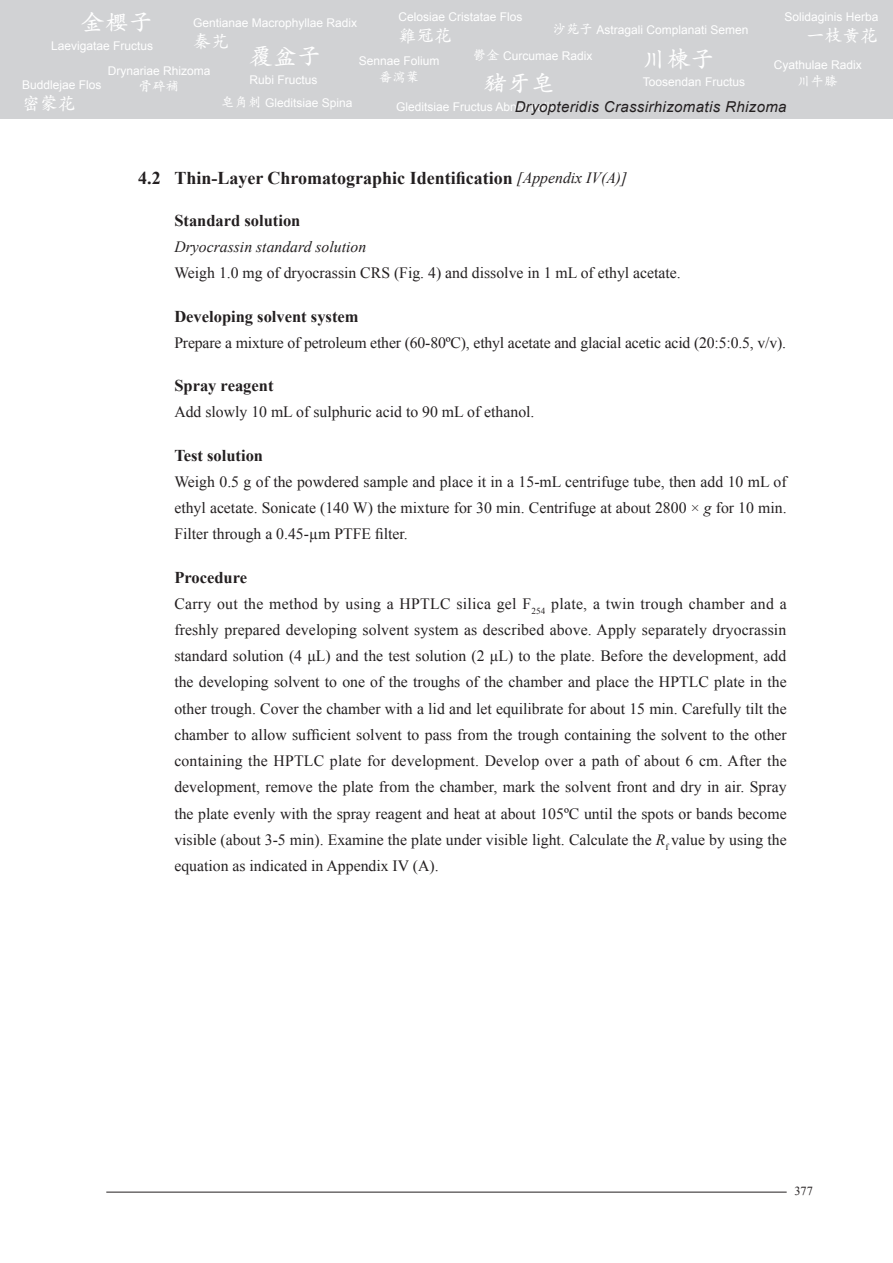
<style>
.page{position:relative;width:893px;height:1263px;background:#fff}
.page>*{position:absolute;margin:0;border:0;box-sizing:border-box;transform-origin:0 0}
.t1{font:600 24px "M Kai HK";color:#fff}
.t2{font:700 18px "Times New Roman";color:#231f20}
.t3{font:600 18px "M Kai HK";color:#fff}
.t4{font:700 16.5px "Times New Roman";color:#231f20}
.t5{font:15.75px/26.2px "Times New Roman";color:#231f20;text-align:justify}
.t6{font:italic 15px "Arial";letter-spacing:.025em;color:#231f20}
.t7{font:600 13.5px "M Kai HK";color:#fff}
.t8{font:12.3px "Times New Roman";color:#231f20}
.t9{font:12px "Arial";color:#fff}
.s1{font-family:"M Kai HK";font-weight:600;font-size:13.5px}
.s2{font-weight:400;font-style:italic;font-size:15.75px}
.s3{font-style:italic}
</style>
<div class="page">
<hr style="left:106px;top:1192px;width:681px;height:1px;background:#231f20">
<div style="left:0;top:0;width:893px;height:119px;background:#d1d2d4"></div>
<h1 class="t1" style="left:81px;top:6px;width:73px">金櫻子</h1>
<p class="t9" style="left:784px;top:9px;width:96px">Solidaginis Herba</p>
<p class="t9" style="left:398px;top:9px;width:126px">Celosiae Cristatae Flos</p>
<p class="t3" style="left:398px;top:22px;width:55px">雞冠花</p>
<p class="t9" style="left:193px;top:15px;width:166px">Gentianae Macrophyllae Radix</p>
<p class="t3" style="left:193px;top:29px;width:37px">秦艽</p>
<p class="t9" style="left:553px;top:22px;width:197px"><span class="s1">沙苑子</span> Astragali Complanati Semen</p>
<p class="t3" style="left:807px;top:23px;width:73px">一枝黃花</p>
<p class="t9" style="left:774px;top:57px;width:90px">Cyathulae Radix</p>
<p class="t9" style="left:51px;top:38px;width:104px">Laevigatae Fructus</p>
<h1 class="t1" style="left:250px;top:39px;width:73px">覆盆子</h1>
<p class="t9" style="left:250px;top:72px;width:70px">Rubi Fructus</p>
<h1 class="t1" style="left:643px;top:42px;width:73px">川楝子</h1>
<p class="t9" style="left:473px;top:48px;width:121px"><span class="s1">鬱金</span> Curcumae Radix</p>
<p class="t9" style="left:359px;top:53px;width:82px">Sennae Folium</p>
<p class="t7" style="left:379px;top:68px;width:42px">番瀉葉</p>
<p class="t7" style="left:797px;top:71px;width:42px">川牛膝</p>
<p class="t9" style="left:108px;top:62px;width:104px">Drynariae Rhizoma</p>
<p class="t7" style="left:139px;top:77px;width:42px">骨碎補</p>
<h1 class="t1" style="left:483px;top:66px;width:73px">豬牙皂</h1>
<p class="t9" style="left:22px;top:77px;width:81px">Buddlejae Flos</p>
<p class="t9" style="left:643px;top:74px;width:104px">Toosendan Fructus</p>
<p class="t3" style="left:22px;top:91px;width:55px">密蒙花</p>
<p class="t9" style="left:221px;top:95px;width:133px"><span class="s1">皂角刺</span> Gleditsiae Spina</p>
<p class="t9" style="left:396px;top:99px;width:161px">Gleditsiae Fructus Abnormalis</p>
<p class="t6" style="left:515px;top:97px;width:273px">Dryopteridis Crassirhizomatis Rhizoma</p>
<p class="t2" style="left:138px;top:166px;width:491px">4.2 Thin-Layer Chromatographic Identification <span class="s2">[Appendix IV(A)]</span></p>
<p class="t4" style="left:174px;top:209px;width:128px">Standard solution</p>
<p class="t5" style="left:174px;top:233px;width:508px"><span class="s3">Dryocrassin standard solution<br></span>Weigh 1.0 mg of dryocrassin CRS (Fig. 4) and dissolve in 1 mL of ethyl acetate.</p>
<p class="t4" style="left:174px;top:305px;width:186px">Developing solvent system</p>
<p class="t5" style="left:174px;top:329px;width:613px">Prepare a mixture of petroleum ether (60-80ºC), ethyl acetate and glacial acetic acid (20:5:0.5, v/v).</p>
<p class="t4" style="left:174px;top:374px;width:101px">Spray reagent</p>
<p class="t5" style="left:174px;top:398px;width:362px">Add slowly 10 mL of sulphuric acid to 90 mL of ethanol.</p>
<p class="t4" style="left:174px;top:444px;width:90px">Test solution</p>
<p class="t5" style="left:174px;top:468px;width:614px">Weigh 0.5 g of the powdered sample and place it in a 15-mL centrifuge tube, then add 10 mL of ethyl acetate. Sonicate (140 W) the mixture for 30 min. Centrifuge at about 2800 × <span class="s3">g</span> for 10 min.<br>Filter through a 0.45-µm PTFE filter.</p>
<p class="t4" style="left:174px;top:566px;width:74px">Procedure</p>
<p class="t5" style="left:174px;top:590px;width:614px">Carry out the method by using a HPTLC silica gel F<sub>254</sub> plate, a twin trough chamber and a freshly prepared developing solvent system as described above. Apply separately dryocrassin standard solution (4 μL) and the test solution (2 μL) to the plate. Before the development, add the developing solvent to one of the troughs of the chamber and place the HPTLC plate in the other trough. Cover the chamber with a lid and let equilibrate for about 15 min. Carefully tilt the chamber to allow sufficient solvent to pass from the trough containing the solvent to the other containing the HPTLC plate for development. Develop over a path of about 6 cm. After the development, remove the plate from the chamber, mark the solvent front and dry in air. Spray the plate evenly with the spray reagent and heat at about 105ºC until the spots or bands become visible (about 3-5 min). Examine the plate under visible light. Calculate the <span class="s3">R</span><sub>f</sub> value by using the equation as indicated in Appendix IV (A).</p>
<p class="t8" style="left:794px;top:1182px;width:20px">377</p>
</div>
